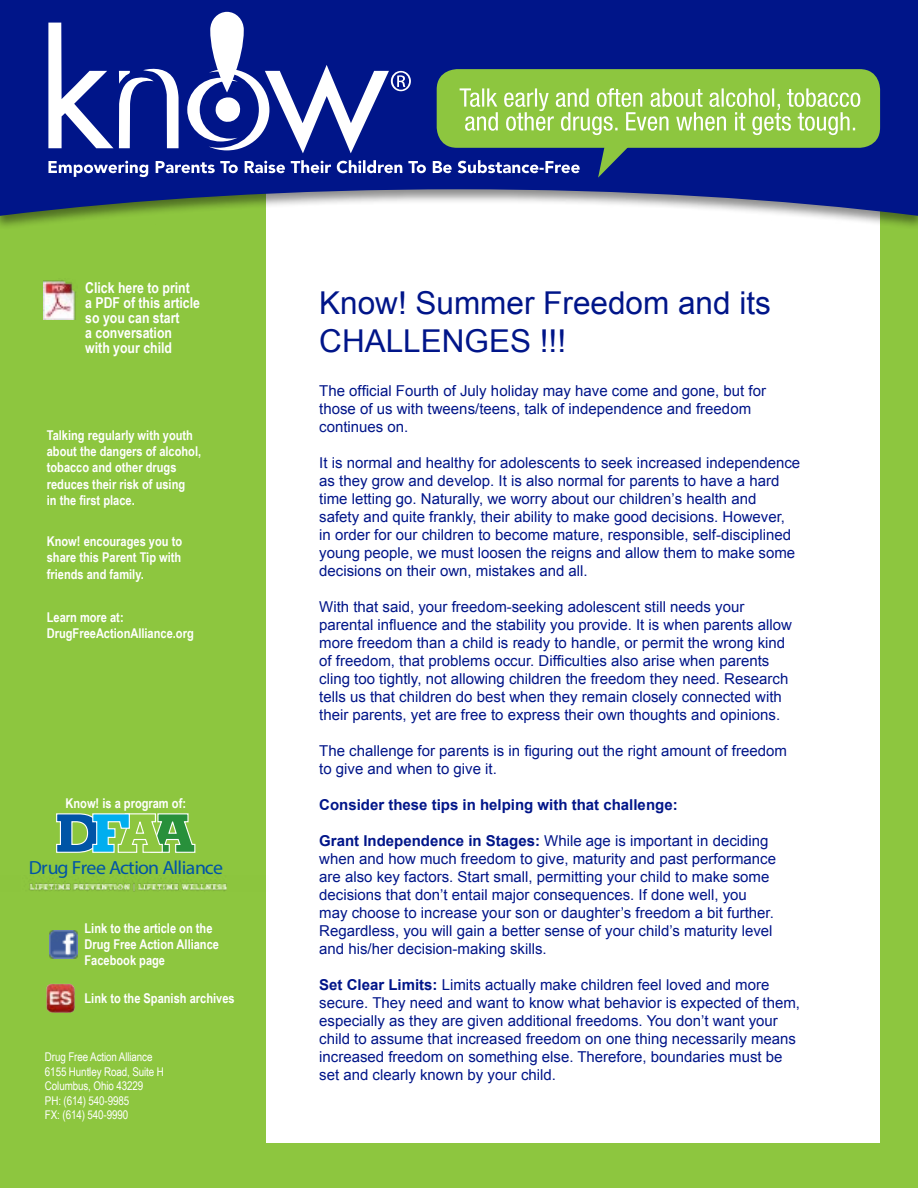
<style>
.page{position:relative;width:918px;height:1188px;background:#fff}
.page>*{position:absolute;margin:0;border:0;box-sizing:border-box;transform-origin:0 0}
.t1{font:31.5px/37.8px "Arial";color:#001589}
.t2{font:19.05px "Museo Slab 300";letter-spacing:-.035em;color:#0054a6;scale:1.04 1}
.t3{font:15px/18px "Arial";color:#001589}
.t4{font:700 15px/15px "Arial Narrow";color:#fff}
.t5{font:700 15px "Arial";color:#001589}
.t6{font:700 13.5px/16.2px "Arial Narrow";color:#fff}
.t7{font:12px/14.4px "Arial Narrow";letter-spacing:-.01em;color:#fff}
.s1{font-weight:700}
</style>
<div class="page">
<div style="left:258px;top:116px;width:660px;height:1072px;background:#8dc63f"></div>
<div style="left:266px;top:153px;width:614px;height:990px;background:#fff"></div>
<div style="left:0;top:116px;width:262px;height:1072px;background:#8dc63f"></div>
<div style="left:0;top:0;width:918px;height:230px;background:#000;opacity:.45"></div>
<svg style="left:0;top:0;width:918px;height:216px;background:#344695"></svg>
<div style="left:437px;top:69px;width:443px;height:79px;background:#8dc63f;border-radius:20px"></div>
<svg style="left:48px;top:12px;width:812px;height:166px"></svg>
<svg style="left:56px;top:813px;width:140px;height:40px"></svg>
<img style="left:29px;top:875px;width:198px;height:16px">
<img style="left:44px;top:280px;width:32px;height:40px">
<img style="left:46px;top:984px;width:29px;height:29px">
<img style="left:50px;top:931px;width:28px;height:28px">
<p class="t4" style="left:85px;top:280px;width:116px">Click here to print a PDF of this article so you can start<br>a conversation with your child</p>
<p class="t6" style="left:47px;top:427px;width:156px">Talking regularly with youth about the dangers of alcohol, tobacco and other drugs reduces their risk of using<br>in the first place.</p>
<p class="t6" style="left:47px;top:533px;width:137px;text-align:justify">Know! encourages you to share this Parent Tip with friends and family.</p>
<p class="t6" style="left:47px;top:608px;width:149px">Learn more at:<br>DrugFreeActionAlliance.org</p>
<p class="t6" style="left:65px;top:794px;width:122px">Know! is a program of:</p>
<p class="t2" style="left:29px;top:856px;width:188px">Drug Free Action Alliance</p>
<p class="t6" style="left:85px;top:919px;width:136px">Link to the article on the<br>Drug Free Action Alliance<br>Facebook page</p>
<p class="t6" style="left:85px;top:989px;width:152px">Link to the Spanish archives</p>
<p class="t7" style="left:45px;top:1050px;width:120px">Drug Free Action Alliance<br>6155 Huntley Road, Suite H<br>Columbus, Ohio 43229<br>PH: (614) 540-9985<br>FX: (614) 540-9990</p>
<h1 class="t1" style="left:319px;top:284px;width:453px">Know! Summer Freedom and its<br>CHALLENGES !!!</h1>
<p class="t3" style="left:319px;top:382px;width:448px">The official Fourth of July holiday may have come and gone, but for those of us with tweens/teens, talk of independence and freedom continues on.</p>
<p class="t3" style="left:319px;top:454px;width:483px">It is normal and healthy for adolescents to seek increased independence as they grow and develop. It is also normal for parents to have a hard time letting go. Naturally, we worry about our children’s health and<br>safety and quite frankly, their ability to make good decisions. However, in order for our children to become mature, responsible, self-disciplined young people, we must loosen the reigns and allow them to make some decisions on their own, mistakes and all.</p>
<p class="t3" style="left:319px;top:598px;width:474px">With that said, your freedom-seeking adolescent still needs your parental influence and the stability you provide. It is when parents allow more freedom than a child is ready to handle, or permit the wrong kind of freedom, that problems occur. Difficulties also arise when parents cling too tightly, not allowing children the freedom they need. Research tells us that children do best when they remain closely connected with their parents, yet are free to express their own thoughts and opinions.</p>
<p class="t3" style="left:319px;top:742px;width:469px">The challenge for parents is in figuring out the right amount of freedom to give and when to give it.</p>
<p class="t5" style="left:319px;top:794px;width:360px">Consider these tips in helping with that challenge:</p>
<p class="t3" style="left:319px;top:832px;width:458px"><span class="s1">Grant Independence in Stages:</span> While age is important in deciding when and how much freedom to give, maturity and past performance are also key factors. Start small, permitting your child to make some decisions that don’t entail major consequences. If done well, you may choose to increase your son or daughter’s freedom a bit further.<br>Regardless, you will gain a better sense of your child’s maturity level and his/her decision-making skills.</p>
<p class="t3" style="left:319px;top:976px;width:482px"><span class="s1">Set Clear Limits:</span> Limits actually make children feel loved and more secure. They need and want to know what behavior is expected of them, especially as they are given additional freedoms. You don’t want your child to assume that increased freedom on one thing necessarily means increased freedom on something else. Therefore, boundaries must be set and clearly known by your child.</p>
</div>
